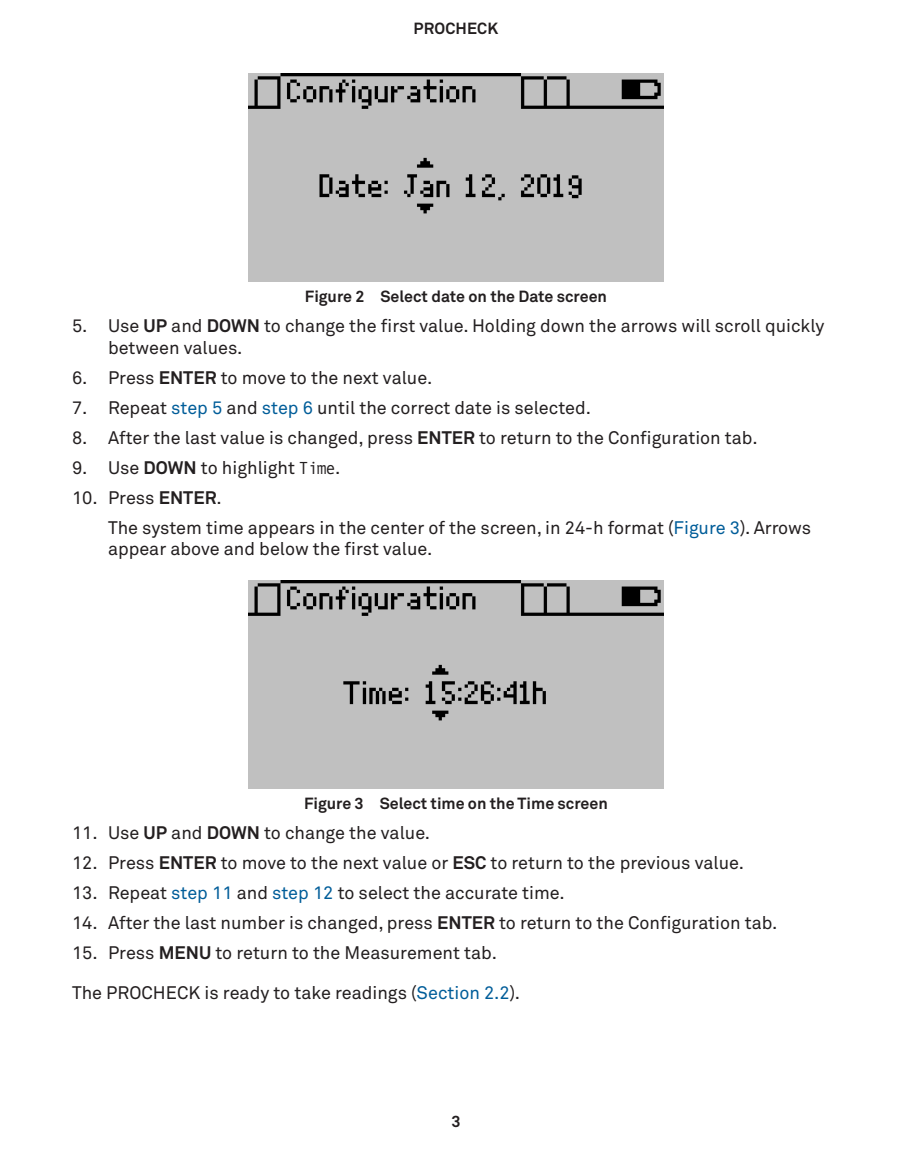
<style>
.page{position:relative;width:900px;height:1152px;background:#fff}
.page>*{position:absolute;margin:0;border:0;box-sizing:border-box;transform-origin:0 0}
.NumList1NoNumber{font:18px/22px "Akkurat Pro";color:#231f20}
.BodyTxt{font:18px "Akkurat Pro";color:#231f20}
.t1{font:700 16px "Akkurat Pro";color:#231f20}
.s1{font-weight:700}
.s2{color:#005d99}
.s3{font-family:"Lettr Goth 12 BT"}
</style>
<div class="page">
<img style="left:248px;top:74px;width:416px;height:208px">
<img style="left:248px;top:581px;width:416px;height:208px">
<p class="t1" style="left:414px;top:18px;width:86px">PROCHECK</p>
<p class="t1" style="left:305px;top:287px;width:304px">Figure 2 Select date on the Date screen</p>
<p class="NumList1NoNumber" style="left:108px;top:315px;width:718px;text-indent:-36px">5. Use <span class="s1">UP</span> and <span class="s1">DOWN</span> to change the first value. Holding down the arrows will scroll quickly between values.</p>
<p class="NumList1NoNumber" style="left:72px;top:367px;width:362px">6. Press <span class="s1">ENTER</span> to move to the next value.</p>
<p class="NumList1NoNumber" style="left:72px;top:397px;width:521px">7. Repeat <span class="s2">step 5</span> and <span class="s2">step 6</span> until the correct date is selected.</p>
<p class="NumList1NoNumber" style="left:72px;top:427px;width:687px">8. After the last value is changed, press <span class="s1">ENTER</span> to return to the Configuration tab.</p>
<p class="NumList1NoNumber" style="left:72px;top:457px;width:270px">9. Use <span class="s1">DOWN</span> to highlight <span class="s3">Time</span>.</p>
<p class="NumList1NoNumber" style="left:72px;top:487px;width:151px">10. Press <span class="s1">ENTER</span>.</p>
<p class="NumList1NoNumber" style="left:108px;top:517px;width:705px">The system time appears in the center of the screen, in 24-h format (<span class="s2">Figure 3</span>). Arrows appear above and below the first value.</p>
<p class="t1" style="left:304px;top:794px;width:305px">Figure 3 Select time on the Time screen</p>
<p class="NumList1NoNumber" style="left:72px;top:822px;width:360px">11. Use <span class="s1">UP</span> and <span class="s1">DOWN</span> to change the value.</p>
<p class="NumList1NoNumber" style="left:72px;top:852px;width:674px">12. Press <span class="s1">ENTER</span> to move to the next value or <span class="s1">ESC</span> to return to the previous value.</p>
<p class="NumList1NoNumber" style="left:72px;top:882px;width:494px">13. Repeat <span class="s2">step 11</span> and <span class="s2">step 12</span> to select the accurate time.</p>
<p class="NumList1NoNumber" style="left:72px;top:912px;width:707px">14. After the last number is changed, press <span class="s1">ENTER</span> to return to the Configuration tab.</p>
<p class="NumList1NoNumber" style="left:72px;top:942px;width:426px">15. Press <span class="s1">MENU</span> to return to the Measurement tab.</p>
<p class="BodyTxt" style="left:72px;top:982px;width:450px">The PROCHECK is ready to take readings (<span class="s2">Section 2.2</span>).</p>
<p class="t1" style="left:451px;top:1111px;width:11px">3</p>
</div>
